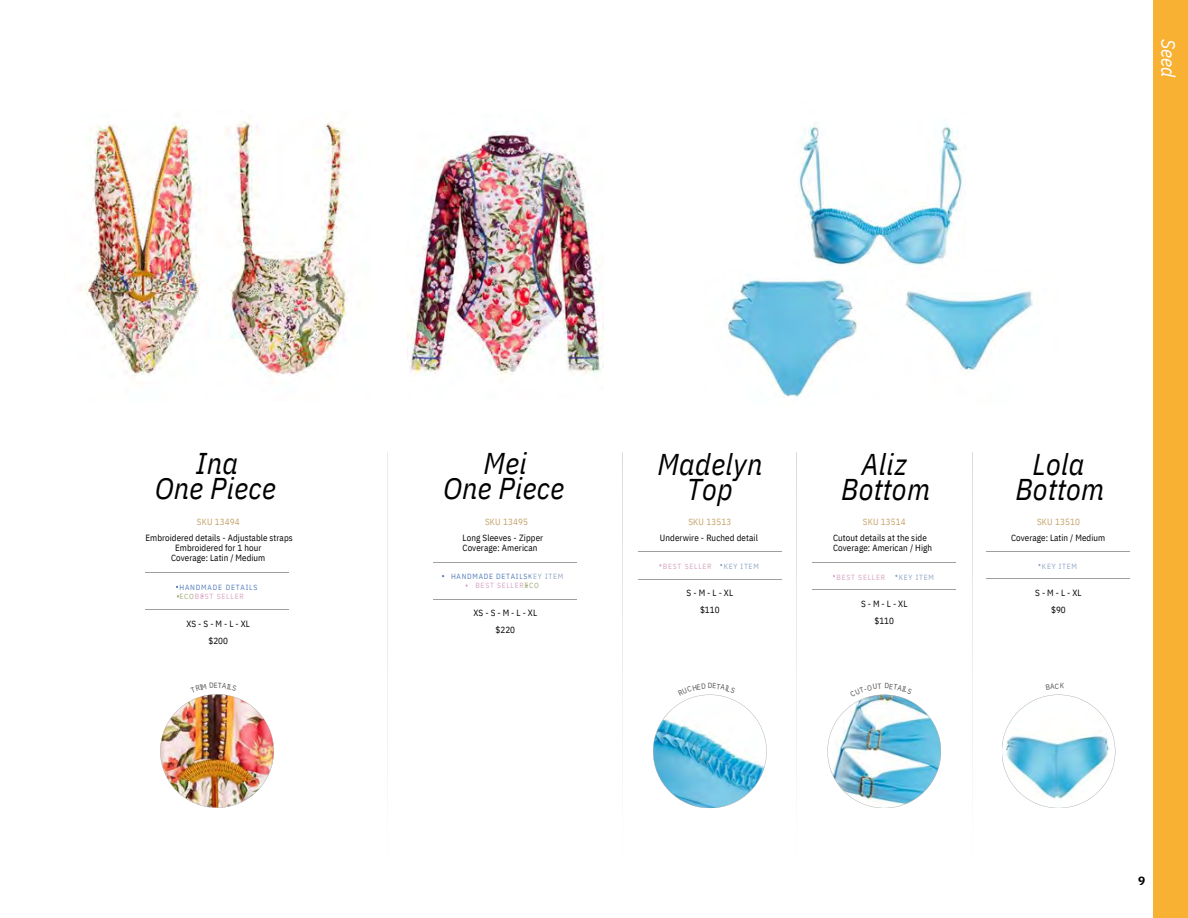
<style>
.page{position:relative;width:1188px;height:918px;background:#fff}
.page>*{position:absolute;margin:0;border:0;box-sizing:border-box;transform-origin:0 0}
.t1{font:italic 30px/24.8px "IBM Plex Sans Cond";letter-spacing:.01em;color:#000;text-align:center}
.t2{font:italic 19.5px "IBM Plex Sans Cond";color:#fff}
.t3{font:700 12px "IBM Plex Sans";color:#000}
.t4{font:9px/16.8px "IBM Plex Sans Cond";letter-spacing:.01em;color:#020203;text-align:center}
.t5{font:7.5px/9px "IBM Plex Sans Cond";letter-spacing:.1em;color:#527cba}
.t6{font:7.5px "IBM Plex Sans Cond";letter-spacing:.1em;color:#90a7c4}
.t7{font:7.5px "IBM Plex Sans Cond";letter-spacing:.11em;color:#d7a5c2}
.t8{font:7.5px "IBM Plex Sans Cond";color:#535353}
.s1{color:#c4a269}
.s2{color:#a4ae78}
.s3{color:#d7a5c2}
.s4{color:#90a7c4}
</style>
<div class="page">
<hr style="left:433px;top:562px;width:144px;height:1px;background:#a09e9e">
<hr style="left:433px;top:599px;width:144px;height:1px;background:#a09e9e">
<img style="left:408px;top:131px;width:195px;height:244px">
<img style="left:728px;top:279px;width:305px;height:119px">
<img style="left:798px;top:123px;width:168px;height:143px">
<hr style="left:638px;top:551px;width:144px;height:1px;background:#a09e9e">
<hr style="left:638px;top:579px;width:144px;height:1px;background:#a09e9e">
<hr style="left:812px;top:562px;width:144px;height:1px;background:#a09e9e">
<hr style="left:812px;top:590px;width:144px;height:1px;background:#a09e9e">
<hr style="left:987px;top:551px;width:143px;height:1px;background:#a09e9e">
<hr style="left:987px;top:579px;width:143px;height:1px;background:#a09e9e">
<hr style="left:145px;top:573px;width:144px;height:1px;background:#a09e9e">
<hr style="left:145px;top:610px;width:144px;height:1px;background:#a09e9e">
<div style="left:1153px;top:0;width:35px;height:918px;background:#f8b133"></div>
<img style="left:80px;top:114px;width:121px;height:262px">
<img style="left:226px;top:117px;width:122px;height:258px">
<hr style="left:388px;top:452px;width:1px;height:423px;background:#a09e9e">
<hr style="left:623px;top:452px;width:1px;height:423px;background:#a09e9e">
<hr style="left:797px;top:452px;width:1px;height:423px;background:#a09e9e">
<hr style="left:972px;top:452px;width:1px;height:423px;background:#a09e9e">
<svg style="left:653px;top:694px;width:114px;height:114px"></svg>
<img style="left:827px;top:694px;width:114px;height:114px">
<svg style="left:1002px;top:694px;width:113px;height:114px"></svg>
<img style="left:160px;top:694px;width:114px;height:114px">
<p class="t2" style="left:1182px;top:39px;width:41px;rotate:90deg">Seed</p>
<p class="t1" style="left:155px;top:451px;width:122px">Ina<br>One Piece</p>
<h3 class="t1" style="left:443px;top:451px;width:122px">Mei<br>One Piece</h3>
<p class="t1" style="left:657px;top:451px;width:106px">Madelyn<br>Top</p>
<p class="t1" style="left:841px;top:451px;width:90px">Aliz<br>Bottom</p>
<p class="t1" style="left:1015px;top:451px;width:90px">Lola<br>Bottom</p>
<p class="t4" style="left:145px;top:514px;width:149px;line-height:15.8px"><span class="s1">SKU 13494<br></span>Embroidered details - Adjustable straps</p>
<p class="t4" style="left:171px;top:542px;width:96px;line-height:10.2px">Embroidered for 1 hour<br>Coverage: Latin / Medium</p>
<h1 class="t5" style="left:180px;top:583px;width:79px">HANDMADE DETAILS<br><span class="s2">ECO</span><span class="s3">BEST SELLER</span></h1>
<p class="t4" style="left:186px;top:615px;width:65px">XS - S - M - L - XL $200</p>
<p class="t4" style="left:463px;top:514px;width:82px;line-height:15.8px;text-align:left;text-indent:22px"><span class="s1">SKU 13495<br></span>Long Sleeves - Zipper</p>
<p class="t4" style="left:463px;top:539px;width:76px">Coverage: American</p>
<h4 class="t5" style="left:451px;top:572px;width:114px;text-align:center">HANDMADE DETAILS<span class="s4">KEY ITEM<br></span><span class="s3">BEST SELLER</span><span class="s2">ECO</span></h4>
<p class="t4" style="left:474px;top:605px;width:65px">XS - S - M - L - XL $220</p>
<p class="t4" style="left:660px;top:514px;width:100px;line-height:15.8px"><span class="s1">SKU 13513<br></span>Underwire - Ruched detail</p>
<p class="t4" style="left:833px;top:514px;width:95px;line-height:15.8px;text-align:left;text-indent:30px"><span class="s1">SKU 13514<br></span>Cutout details at the side</p>
<p class="t4" style="left:833px;top:539px;width:101px">Coverage: American / High</p>
<h4 class="t4" style="left:1011px;top:514px;width:96px;line-height:15.8px"><span class="s1">SKU 13510<br></span>Coverage: Latin / Medium</h4>
<p class="t7" style="left:663px;top:562px;width:50px">BEST SELLER</p>
<h3 class="t6" style="left:724px;top:561px;width:37px">KEY ITEM</h3>
<p class="t6" style="left:1042px;top:561px;width:37px">KEY ITEM</p>
<p class="t7" style="left:836px;top:572px;width:50px">BEST SELLER</p>
<p class="t6" style="left:899px;top:572px;width:37px">KEY ITEM</p>
<p class="t4" style="left:687px;top:584px;width:48px">S - M - L - XL $110</p>
<p class="t4" style="left:861px;top:595px;width:48px">S - M - L - XL $110</p>
<h1 class="t4" style="left:1035px;top:584px;width:48px">S - M - L - XL $90</h1>
<p class="t8" style="left:708px;top:681px;width:6px">D</p>
<p class="t3" style="left:1138px;top:872px;width:9px">9</p>
</div>
